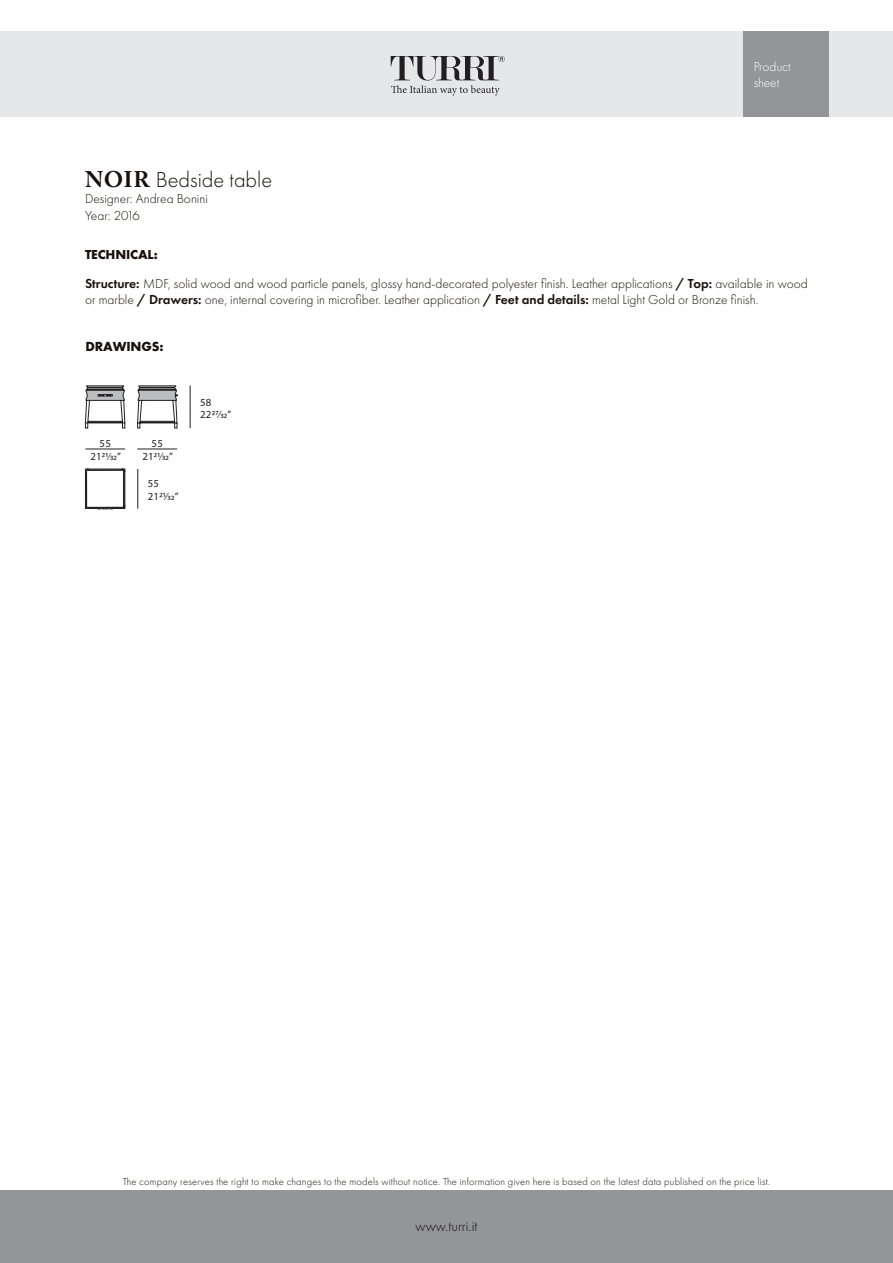
<style>
.page{position:relative;width:893px;height:1263px;background:#fff}
.page>*{position:absolute;margin:0;border:0;box-sizing:border-box;transform-origin:0 0}
.t1{font:300 22.5px "Futura PT";color:#1a110d}
.t2{font:300 15px "Futura PT";color:#1a110d}
.t3{font:700 13.65px "Futura PT";letter-spacing:-.01em;color:#1a110d}
.t4{font:300 13.5px/16.2px "Futura PT";color:#1a110d}
.t5{font:300 13.5px/16.2px "Futura PT";color:#fff}
.t6{font:700 13.5px "Futura PT";letter-spacing:-.01em;color:#1a110d}
.t7{font:300 13.5px "Futura PT";letter-spacing:-.04em;color:#1a110d}
.t8{font:10.8px "Myriad Pro";letter-spacing:.025em;color:#231f20}
.t9{font:300 10.5px "Futura PT";letter-spacing:.02em;color:#1a110d}
.s1{font-family:"Adobe Caslon Pro";font-weight:700}
.s2{font-weight:600}
</style>
<div class="page">
<div style="left:0;top:32px;width:893px;height:85px;background:#e6e7e9"></div>
<div style="left:0;top:1191px;width:893px;height:72px;background:#939598"></div>
<div style="left:743px;top:32px;width:85px;height:85px;background:#939598"></div>
<svg style="left:391px;top:56px;width:114px;height:40px"></svg>
<svg style="left:84px;top:468px;width:42px;height:41px"></svg>
<svg style="left:84px;top:385px;width:94px;height:44px"></svg>
<hr style="left:85px;top:449px;width:40px;height:1px;background:#231f20">
<hr style="left:137px;top:449px;width:40px;height:1px;background:#231f20">
<hr style="left:190px;top:386px;width:1px;height:42px;background:#231f20">
<hr style="left:137px;top:469px;width:1px;height:40px;background:#231f20">
<p class="t5" style="left:754px;top:58px;width:39px">Product sheet</p>
<p class="t1" style="left:85px;top:167px;width:189px"><span class="s1">NOIR</span> Bedside table</p>
<p class="t4" style="left:85px;top:191px;width:124px">Designer: Andrea Bonini</p>
<p class="t7" style="left:85px;top:207px;width:56px">Year: 2016</p>
<p class="t6" style="left:85px;top:246px;width:74px">TECHNICAL:</p>
<p class="t4" style="left:85px;top:276px;width:724px"><span class="s2">Structure:</span> MDF, solid wood and wood particle panels, glossy hand-decorated polyester finish. Leather applications <span class="s2">/ Top:</span> available in wood or marble <span class="s2">/ Drawers:</span> one, internal covering in microfiber. Leather application <span class="s2">/ Feet and details:</span> metal Light Gold or Bronze finish.</p>
<p class="t3" style="left:85px;top:337px;width:80px">DRAWINGS:</p>
<p class="t8" style="left:100px;top:437px;width:13px">55</p>
<p class="t8" style="left:90px;top:449px;width:32px">2121/32”</p>
<p class="t8" style="left:152px;top:437px;width:13px">55</p>
<p class="t8" style="left:142px;top:449px;width:32px">2121/32”</p>
<p class="t8" style="left:148px;top:477px;width:13px">55</p>
<p class="t8" style="left:148px;top:489px;width:32px">2121/32”</p>
<p class="t8" style="left:200px;top:395px;width:13px">58</p>
<p class="t8" style="left:200px;top:408px;width:33px">2227/32”</p>
<p class="t9" style="left:123px;top:1175px;width:649px">The company reserves the right to make changes to the models without notice. The information given here is based on the latest data published on the price list.</p>
<p class="t2" style="left:416px;top:1218px;width:63px">www.turri.it</p>
</div>
